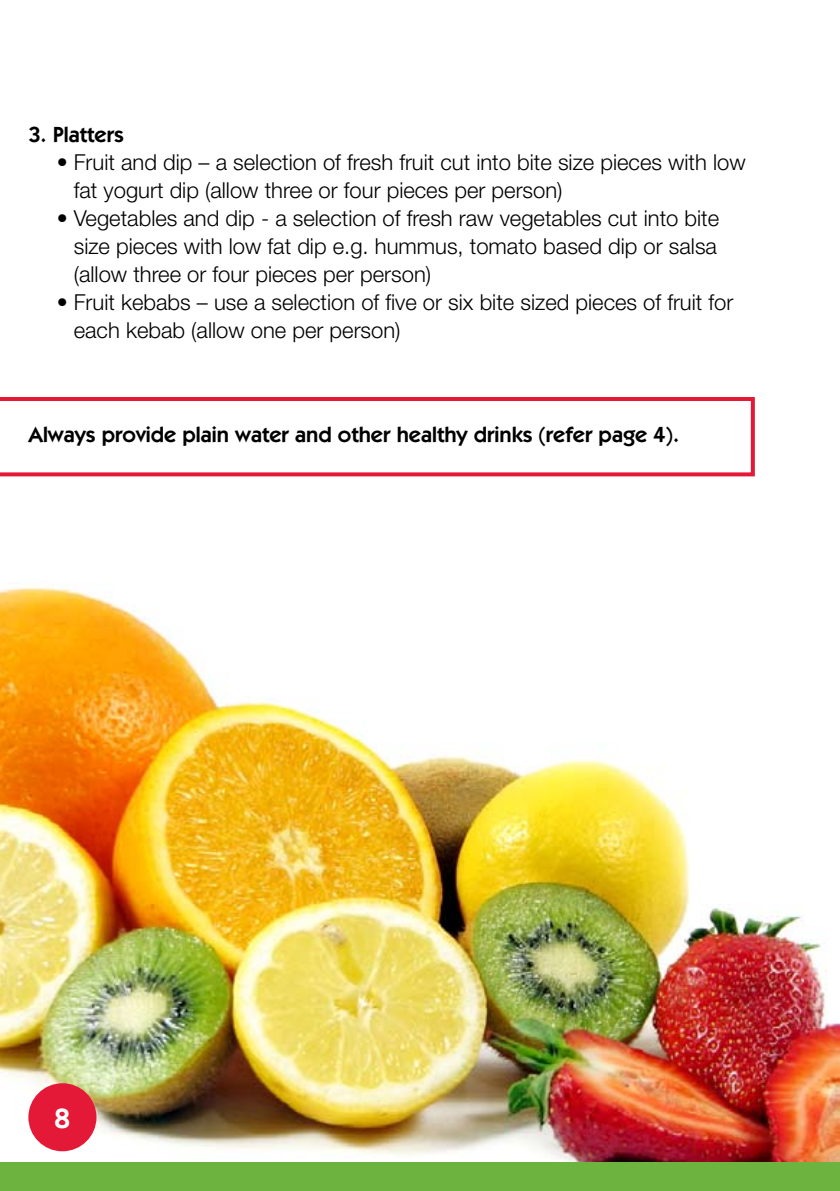
<style>
.page{position:relative;width:840px;height:1191px;background:#fff}
.page>*{position:absolute;margin:0;border:0;box-sizing:border-box;transform-origin:0 0}
.t1{font:600 28px "Itc Kabel";color:#fff}
.t2{font:300 22px/28px "Helvetica Neue";color:#000}
.t3{font:600 22px "Itc Kabel";color:#000}
</style>
<div class="page">
<img style="left:0;top:585px;width:839px;height:577px">
<svg style="left:0;top:397px;width:754px;height:79px"></svg>
<div style="left:0;top:1162px;width:839px;height:29px;background:#6db33f"></div>
<div style="left:28px;top:1083px;width:68px;height:68px;background:#e31937;border-radius:50%"></div>
<p class="t3" style="left:28px;top:121px;width:97px">3. Platters</p>
<p class="t2" style="left:74px;top:147px;width:673px;text-indent:-17px">• Fruit and dip – a selection of fresh fruit cut into bite size pieces with low fat yogurt dip (allow three or four pieces per person)</p>
<p class="t2" style="left:74px;top:203px;width:646px;text-align:justify;text-indent:-17px">• Vegetables and dip - a selection of fresh raw vegetables cut into bite size pieces with low fat dip e.g. hummus, tomato based dip or salsa (allow three or four pieces per person)</p>
<p class="t2" style="left:74px;top:287px;width:660px;text-indent:-17px">• Fruit kebabs – use a selection of five or six bite sized pieces of fruit for each kebab (allow one per person)</p>
<p class="t3" style="left:28px;top:422px;width:652px">Always provide plain water and other healthy drinks (refer page 4).</p>
<p class="t1" style="left:55px;top:1102px;width:17px">8</p>
</div>
